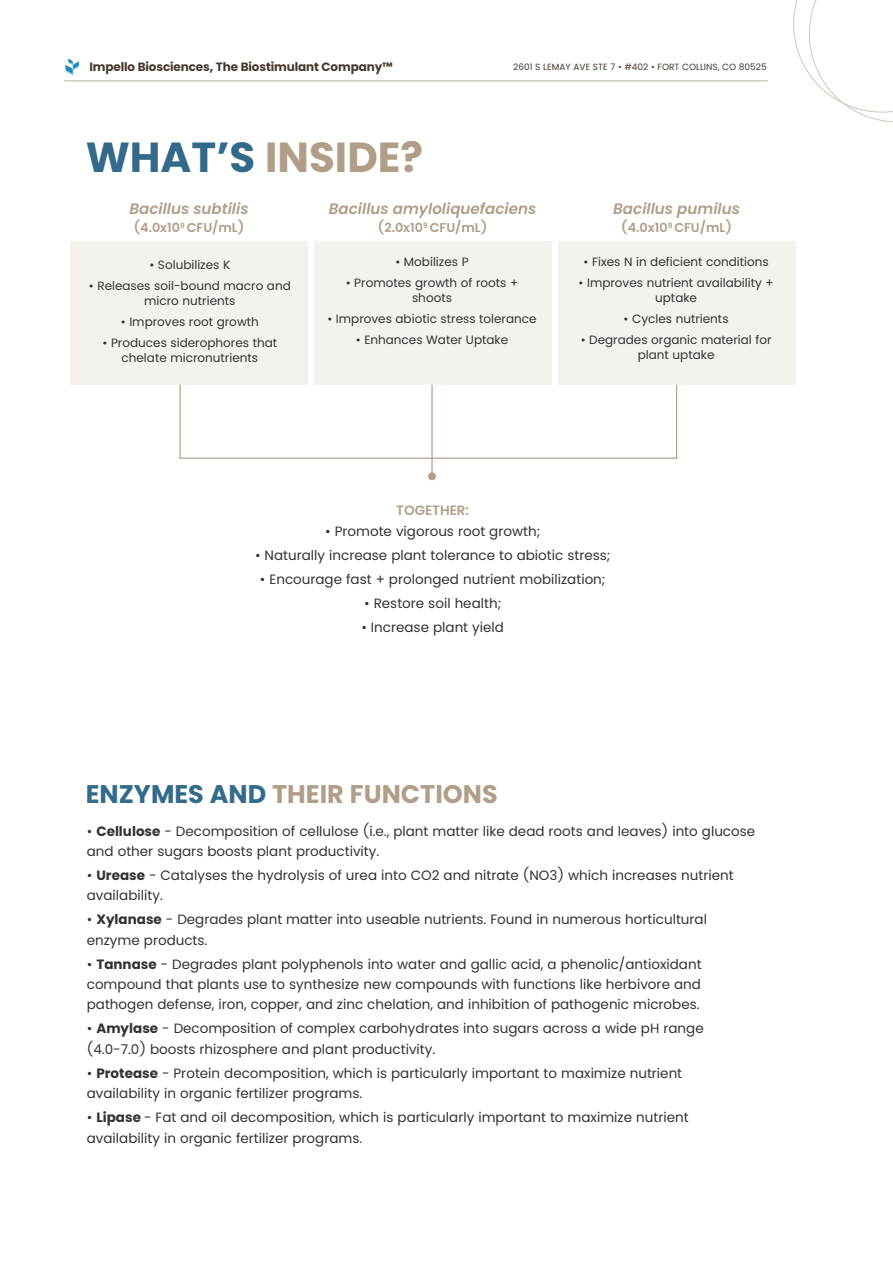
<style>
.page{position:relative;width:893px;height:1263px;background:#fff}
.page>*{position:absolute;margin:0;border:0;box-sizing:border-box;transform-origin:0 0}
.t1{font:700 42px "Poppins";color:#b09e89}
.t2{font:700 25.5px "Poppins";color:#b09e89}
.t3{font:italic 600 15.15px "Poppins";color:#b09e89}
.t4{font:13.5px/20.4px "Poppins";color:#313232}
.t5{font:600 13.5px "Poppins";color:#b09e89}
.t6{font:600 12.75px "Poppins";color:#b09e89}
.t7{font:12px/15px "Poppins";color:#313232;text-align:center}
.t8{font:700 12px "Poppins";letter-spacing:-.01em;color:#47392f}
.t9{font:9px "Poppins";color:#47392f}
.s1{color:#346a89}
.s2{color:#346a8a}
.s3{font-weight:700}
</style>
<div class="page">
<svg style="left:793px;top:0;width:100px;height:122px"></svg>
<hr style="left:64px;top:80px;width:704px;height:2px;background:#cec9bd">
<svg style="left:65px;top:58px;width:14px;height:18px"></svg>
<div style="left:71px;top:242px;width:236px;height:143px;background:#f5f2ed"></div>
<div style="left:558px;top:242px;width:237px;height:143px;background:#f5f2ed"></div>
<div style="left:314px;top:242px;width:237px;height:143px;background:#f5f2ed"></div>
<div style="left:179px;top:384px;width:498px;height:75px;border:1px solid #b09e89"></div>
<hr style="left:431px;top:385px;width:2px;height:91px;background:#b09e89">
<div style="left:428px;top:472px;width:8px;height:8px;background:#b09e89;border-radius:50%"></div>
<p class="t8" style="left:89px;top:59px;width:305px">Impello Biosciences, The Biostimulant Company™</p>
<p class="t9" style="left:513px;top:61px;width:255px">2601 S LEMAY AVE STE 7 • #402 • FORT COLLINS, CO 80525</p>
<h1 class="t1" style="left:86px;top:133px;width:339px"><span class="s1">WHAT’S</span> INSIDE?</h1>
<p class="t3" style="left:129px;top:199px;width:121px">Bacillus subtilis</p>
<p class="t6" style="left:134px;top:220px;width:112px">(4.0x10<sup>9</sup> CFU/mL)</p>
<p class="t3" style="left:329px;top:200px;width:209px">Bacillus amyloliquefaciens</p>
<p class="t6" style="left:378px;top:220px;width:111px">(2.0x10<sup>9</sup> CFU/mL)</p>
<p class="t3" style="left:613px;top:200px;width:128px">Bacillus pumilus</p>
<p class="t6" style="left:621px;top:221px;width:112px">(4.0x10<sup>9</sup> CFU/mL)</p>
<p class="t7" style="left:149px;top:257px;width:82px">• Solubilizes K</p>
<p class="t7" style="left:89px;top:278px;width:203px">• Releases soil-bound macro and micro nutrients</p>
<p class="t7" style="left:121px;top:314px;width:140px">• Improves root growth</p>
<p class="t7" style="left:103px;top:335px;width:176px">• Produces siderophores that chelate micronutrients</p>
<p class="t7" style="left:395px;top:254px;width:75px">• Mobilizes P</p>
<p class="t7" style="left:346px;top:275px;width:174px">• Promotes growth of roots + shoots</p>
<p class="t7" style="left:327px;top:311px;width:211px">• Improves abiotic stress tolerance</p>
<p class="t7" style="left:356px;top:332px;width:154px">• Enhances Water Uptake</p>
<p class="t7" style="left:583px;top:254px;width:187px">• Fixes N in deficient conditions</p>
<p class="t7" style="left:578px;top:275px;width:197px">• Improves nutrient availability + uptake</p>
<p class="t7" style="left:624px;top:311px;width:106px">• Cycles nutrients</p>
<p class="t7" style="left:581px;top:332px;width:192px">• Degrades organic material for plant uptake</p>
<p class="t5" style="left:396px;top:503px;width:74px">TOGETHER:</p>
<p class="t4" style="left:325px;top:521px;width:217px">• Promote vigorous root growth;</p>
<p class="t4" style="left:255px;top:545px;width:357px">• Naturally increase plant tolerance to abiotic stress;</p>
<p class="t4" style="left:260px;top:569px;width:347px">• Encourage fast + prolonged nutrient mobilization;</p>
<p class="t4" style="left:364px;top:593px;width:139px">• Restore soil health;</p>
<p class="t4" style="left:361px;top:617px;width:144px">• Increase plant yield</p>
<h2 class="t2" style="left:86px;top:780px;width:414px"><span class="s2">ENZYMES AND</span> THEIR FUNCTIONS</h2>
<p class="t4" style="left:87px;top:821px;width:670px">• <span class="s3">Cellulose</span> - Decomposition of cellulose (i.e., plant matter like dead roots and leaves) into glucose and other sugars boosts plant productivity.</p>
<p class="t4" style="left:87px;top:865px;width:648px">• <span class="s3">Urease</span> - Catalyses the hydrolysis of urea into CO2 and nitrate (NO3) which increases nutrient availability.</p>
<p class="t4" style="left:87px;top:909px;width:622px">• <span class="s3">Xylanase</span> - Degrades plant matter into useable nutrients. Found in numerous horticultural enzyme products.</p>
<p class="t4" style="left:87px;top:954px;width:616px;text-align:justify">• <span class="s3">Tannase</span> - Degrades plant polyphenols into water and gallic acid, a phenolic/antioxidant compound that plants use to synthesize new compounds with functions like herbivore and pathogen defense, iron, copper, and zinc chelation, and inhibition of pathogenic microbes.</p>
<p class="t4" style="left:87px;top:1018px;width:618px">• <span class="s3">Amylase</span> - Decomposition of complex carbohydrates into sugars across a wide pH range (4.0-7.0) boosts rhizosphere and plant productivity.</p>
<p class="t4" style="left:87px;top:1063px;width:597px">• <span class="s3">Protease</span> - Protein decomposition, which is particularly important to maximize nutrient availability in organic fertilizer programs.</p>
<p class="t4" style="left:87px;top:1107px;width:603px">• <span class="s3">Lipase</span> - Fat and oil decomposition, which is particularly important to maximize nutrient availability in organic fertilizer programs.</p>
</div>
